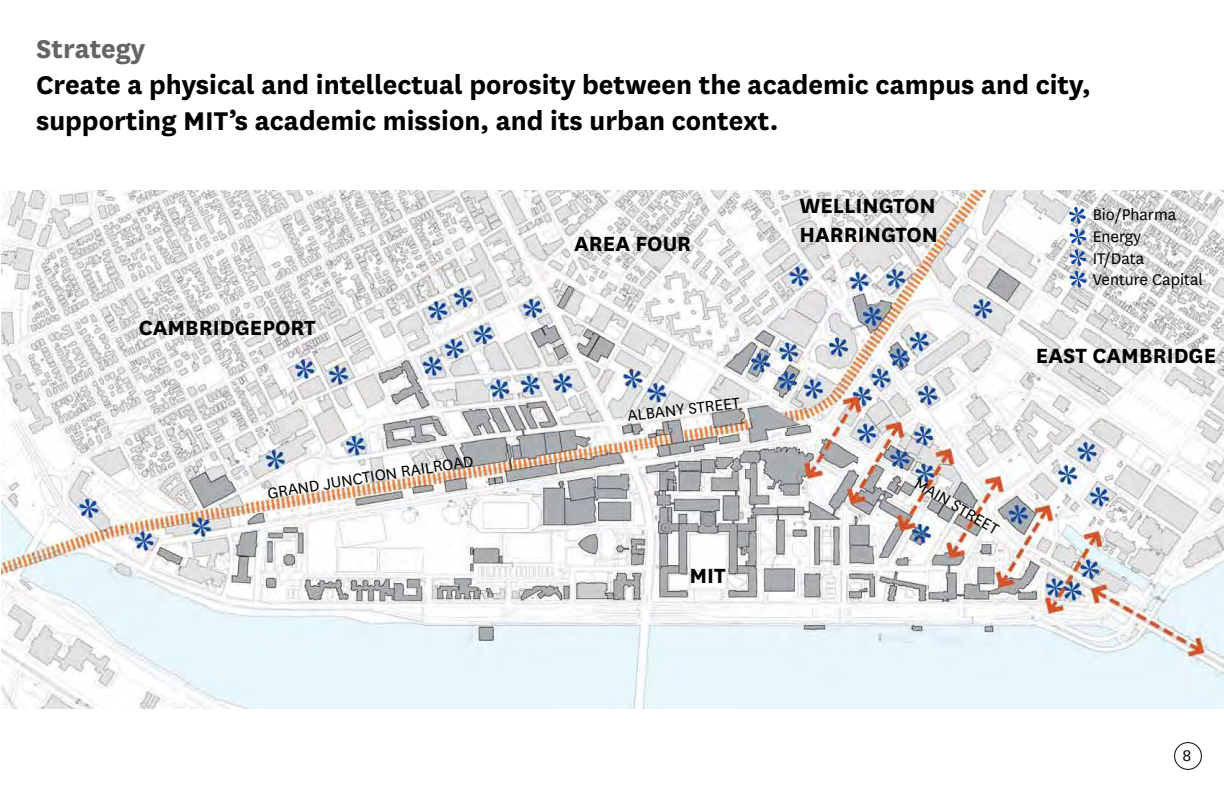
<style>
.page{position:relative;width:1224px;height:792px;background:#fff}
.page>*{position:absolute;margin:0;border:0;box-sizing:border-box;transform-origin:0 0}
.t1{font:700 30px/36px "National";color:#000}
.t2{font:700 30px "National";color:#646464}
.t3{font:700 24px/28.8px "National";color:#000}
.t4{font:18px/21.6px "National";color:#000}
</style>
<div class="page">
<div style="left:1174px;top:742px;width:28px;height:28px;border:1px solid #000;border-radius:50%"></div>
<img style="left:2px;top:190px;width:1222px;height:519px">
<svg style="left:1069px;top:207px;width:18px;height:81px"></svg>
<p class="t2" style="left:36px;top:28px;width:111px">Strategy</p>
<p class="t1" style="left:36px;top:65px;width:1056px">Create a physical and intellectual porosity between the academic campus and city, supporting MIT’s academic mission, and its urban context.</p>
<p class="t3" style="left:139px;top:312px;width:179px">CAMBRIDGEPORT</p>
<p class="t4" style="left:266px;top:482px;width:210px;rotate:-9deg">GRAND JUNCTION RAILROAD</p>
<p class="t3" style="left:574px;top:227px;width:119px">AREA FOUR</p>
<p class="t4" style="left:626px;top:404px;width:115px;rotate:-7deg">ALBANY STREET</p>
<p class="t3" style="left:689px;top:560px;width:38px">MIT</p>
<p class="t3" style="left:799px;top:189px;width:140px">WELLINGTON<br>HARRINGTON</p>
<p class="t4" style="left:1093px;top:203px;width:112px">Bio/Pharma<br>Energy<br>IT/Data<br>Venture Capital</p>
<p class="t3" style="left:1036px;top:339px;width:182px">EAST CAMBRIDGE</p>
<p class="t4" style="left:922px;top:472px;width:96px;rotate:31deg">MAIN STREET</p>
<p class="t4" style="left:1182px;top:744px;width:10px">8</p>
</div>
